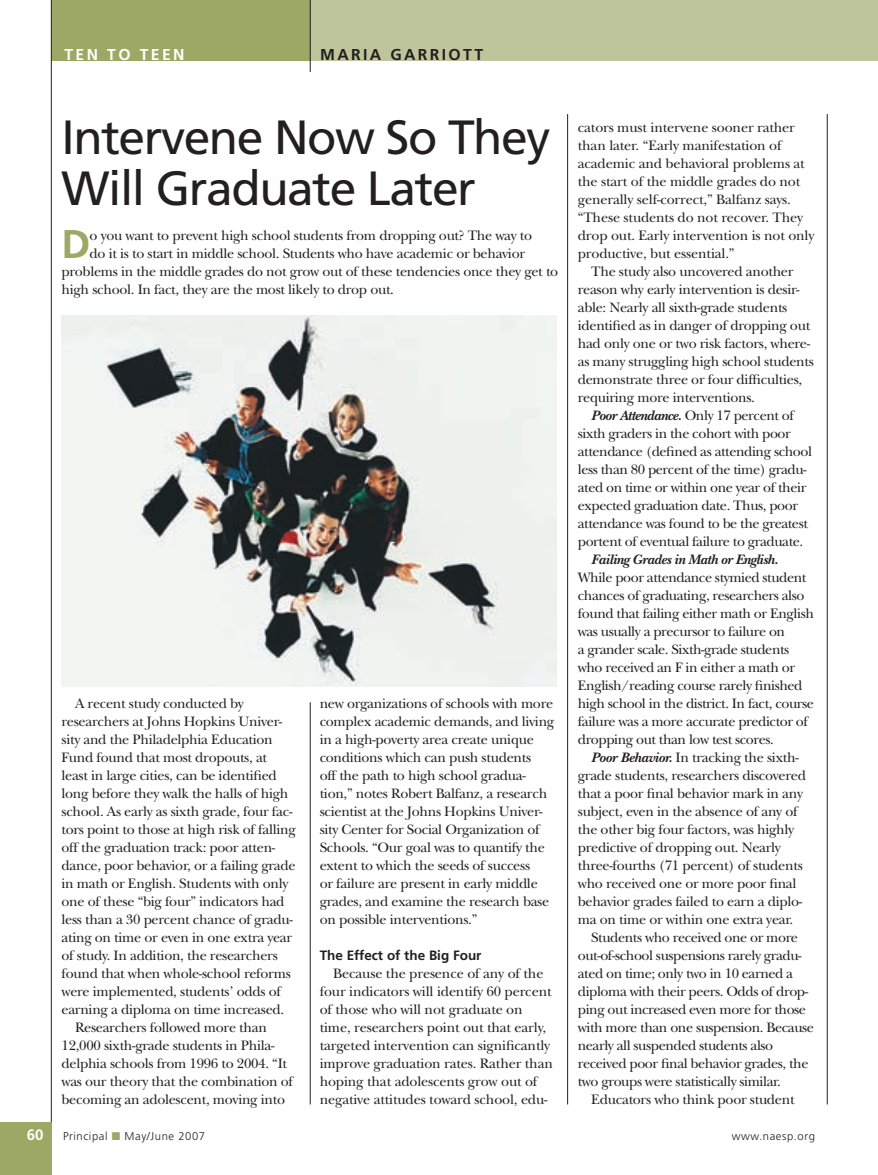
<style>
.page{position:relative;width:878px;height:1175px;background:#fff}
.page>*{position:absolute;margin:0;border:0;box-sizing:border-box;transform-origin:0 0}
.DEPT_head_32_34{font:48px/51px "Frutiger";letter-spacing:-.03em;color:#231f20}
.ALL_body-2_line_DC_g{font:700 40.05px "Frutiger";color:#9ea865}
.Column_person_K{font:700 15.75px "Frutiger";letter-spacing:.15em;color:#231f20}
.Column_Head_White{font:700 15.75px "Frutiger";color:#fff}
.t1{font:700 15px "Frutiger";color:#fff}
.ALL_body{font:14.25px/18px "New Baskerville";letter-spacing:-.02em;color:#231f20}
.ALL_body-2_line_DC_g-2{font:14.25px "New Baskerville";letter-spacing:-.02em;color:#231f20}
.DEPT_subhead{font:700 13.5px "Frutiger";color:#231f20}
.t2{font:300 11.25px "Frutiger";letter-spacing:.05em;color:#231f20}
.s1{font-weight:700;font-style:italic}
.s2{color:#9ea865}
</style>
<div class="page">
<hr style="left:310px;top:702px;width:1px;height:402px;background:#231f20">
<img style="left:62px;top:316px;width:495px;height:371px">
<div style="left:310px;top:0;width:568px;height:60px;background:#bfc59a"></div>
<div style="left:51px;top:0;width:259px;height:60px;background:#9ea865"></div>
<hr style="left:51px;top:0;width:1px;height:1174px;background:#231f20">
<hr style="left:310px;top:0;width:1px;height:72px;background:#231f20">
<hr style="left:827px;top:114px;width:1px;height:990px;background:#231f20">
<hr style="left:567px;top:114px;width:1px;height:990px;background:#231f20">
<div style="left:0;top:1122px;width:51px;height:52px;background:#9ea865"></div>
<p class="Column_Head_White" style="left:64px;top:45px;width:121px">TEN TO TEE N</p>
<p class="Column_person_K" style="left:320px;top:45px;width:154px">MARIA GARRIOTT</p>
<p class="DEPT_head_32_34" style="left:62px;top:112px;width:490px">Intervene Now So They<br>Will Graduate Later</p>
<p class="ALL_body-2_line_DC_g" style="left:62px;top:221px;width:30px">D</p>
<p class="ALL_body-2_line_DC_g-2" style="left:90px;top:227px;width:444px">o you want to prevent high school students from dropping out? The way to</p>
<p class="ALL_body-2_line_DC_g-2" style="left:90px;top:245px;width:437px">do it is to start in middle school. Students who have academic or behavior</p>
<p class="ALL_body-2_line_DC_g-2" style="left:62px;top:263px;width:498px">problems in the middle grades do not grow out of these tendencies once they get to</p>
<p class="ALL_body-2_line_DC_g-2" style="left:62px;top:281px;width:334px">high school. In fact, they are the most likely to drop out.</p>
<p class="ALL_body" style="left:62px;top:694px;width:236px;text-indent:13px">A recent study conducted by researchers at Johns Hopkins Univer&shy;sity and the Philadelphia Education Fund found that most dropouts, at least in large cities, can be identified long before they walk the halls of high school. As early as sixth grade, four fac&shy;tors point to those at high risk of falling off the graduation track: poor atten&shy;dance, poor behavior, or a failing grade in math or English. Students with only one of these “big four” indicators had less than a 30 percent chance of gradu&shy;ating on time or even in one extra year of study. In addition, the researchers found that when whole-school reforms were implemented, students’ odds of earning a diploma on time increased.</p>
<p class="ALL_body" style="left:62px;top:1018px;width:233px;text-indent:13px">Researchers followed more than 12,000 sixth-grade students in Phila&shy;delphia schools from 1996 to 2004. “It was our theory that the combination of becoming an adolescent, moving into</p>
<p class="ALL_body" style="left:320px;top:694px;width:236px">new organizations of schools with more complex academic demands, and living in a high-poverty area create unique conditions which can push students<br>off the path to high school gradua&shy;tion,” notes Robert Balfanz, a research scientist at the Johns Hopkins Univer&shy;sity Center for Social Organization of Schools. “Our goal was to quantify the extent to which the seeds of success<br>or failure are present in early middle grades, and examine the research base on possible interventions.”</p>
<p class="DEPT_subhead" style="left:320px;top:947px;width:163px">THE EFFECT OF THE BIG FOUR</p>
<p class="ALL_body" style="left:320px;top:964px;width:235px;text-indent:13px">Because the presence of any of the four indicators will identify 60 percent of those who will not graduate on time, researchers point out that early, targeted intervention can significantly improve graduation rates. Rather than hoping that adolescents grow out of negative attitudes toward school, edu-</p>
<p class="ALL_body" style="left:578px;top:118px;width:238px">cators must intervene sooner rather than later. “Early manifestation of academic and behavioral problems at the start of the middle grades do not generally self-correct,” Balfanz says. “These students do not recover. They drop out. Early intervention is not only productive, but essential.”</p>
<p class="ALL_body" style="left:578px;top:262px;width:237px;text-indent:13px">The study also uncovered another reason why early intervention is desir&shy;able: Nearly all sixth-grade students identified as in danger of dropping out had only one or two risk factors, where&shy;as many struggling high school students demonstrate three or four difficulties, requiring more interventions.</p>
<p class="ALL_body" style="left:578px;top:406px;width:236px;text-indent:13px"><span class="s1">Poor Attendance.</span> Only 17 percent of sixth graders in the cohort with poor attendance (defined as attending school less than 80 percent of the time) gradu&shy;ated on time or within one year of their expected graduation date. Thus, poor attendance was found to be the greatest portent of eventual failure to graduate.</p>
<p class="ALL_body" style="left:578px;top:550px;width:238px;text-indent:13px"><span class="s1">Failing Grades in Math or English.<br></span>While poor attendance stymied student chances of graduating, researchers also found that failing either math or English was usually a precursor to failure on<br>a grander scale. Sixth-grade students who received an F in either a math or English/reading course rarely finished high school in the district. In fact, course failure was a more accurate predictor of dropping out than low test scores.</p>
<p class="ALL_body" style="left:578px;top:748px;width:229px;text-indent:13px"><span class="s1">Poor Behavior.</span> In tracking the sixth&shy;grade students, researchers discovered that a poor final behavior mark in any subject, even in the absence of any of the other big four factors, was highly predictive of dropping out. Nearly three-fourths (71 percent) of students who received one or more poor final behavior grades failed to earn a diplo&shy;ma on time or within one extra year.</p>
<p class="ALL_body" style="left:578px;top:928px;width:238px;text-indent:13px">Students who received one or more out-of-school suspensions rarely gradu&shy;ated on time; only two in 10 earned a diploma with their peers. Odds of drop&shy;ping out increased even more for those with more than one suspension. Because nearly all suspended students also received poor final behavior grades, the two groups were statistically similar.</p>
<p class="ALL_body" style="left:591px;top:1090px;width:205px">Educators who think poor student</p>
<p class="t1" style="left:27px;top:1126px;width:18px">60</p>
<p class="t2" style="left:63px;top:1130px;width:144px">Principal <span class="s2">■</span> May/June 2007</p>
<p class="t2" style="left:731px;top:1130px;width:85px">www.naesp.org</p>
</div>
